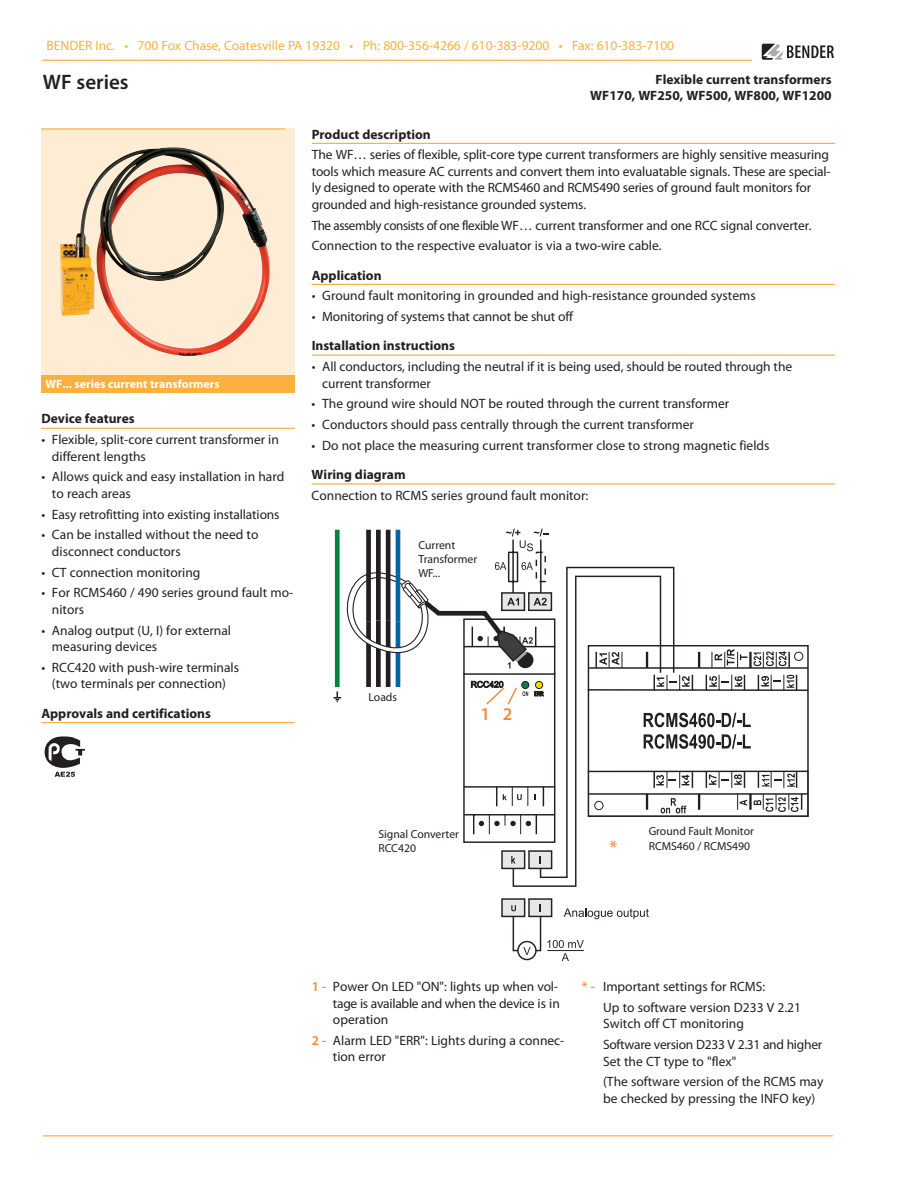
<style>
.page{position:relative;width:918px;height:1188px;background:#fff}
.page>*{position:absolute;margin:0;border:0;box-sizing:border-box;transform-origin:0 0}
.t1{font:600 21px "Myriad Pro";color:#231f20}
.t2{font:600 18px "Myriad Pro";color:#f58b3c}
.t3{font:13.5px/16.5px "Myriad Pro";color:#231f20}
.t4{font:700 13.5px/16.5px "Myriad Pro";color:#231f20;text-align:right}
.t5{font:13.5px "Myriad Pro";color:#fbb041}
.t6{font:13.5px/20.7px "Myriad Pro";letter-spacing:-.02em;color:#231f20}
.t7{font:700 12px "Myriad Pro";color:#fff}
.t8{font:11.7px/14.1px "Myriad Pro";color:#231f20}
.s1{font-weight:600;color:#f58b3c}
</style>
<div class="page">
<hr style="left:42px;top:60px;width:710px;height:1px;background:#fbb03f">
<hr style="left:43px;top:1135px;width:790px;height:1px;background:#fbb03f">
<svg style="left:762px;top:44px;width:72px;height:16px"></svg>
<div style="left:41px;top:128px;width:254px;height:247px;background:#feedd4"></div>
<hr style="left:41px;top:128px;width:244px;height:2px;background:#fbb03f">
<div style="left:41px;top:375px;width:254px;height:17px;background:#fbb03f"></div>
<hr style="left:41px;top:428px;width:254px;height:1px;background:#fbb03f">
<hr style="left:41px;top:722px;width:254px;height:1px;background:#fbb03f">
<hr style="left:312px;top:143px;width:523px;height:1px;background:#fbb03f">
<hr style="left:312px;top:284px;width:523px;height:1px;background:#fbb03f">
<hr style="left:312px;top:355px;width:523px;height:1px;background:#fbb03f">
<hr style="left:312px;top:483px;width:523px;height:2px;background:#fbb03f">
<svg style="left:512px;top:566px;width:163px;height:321px"></svg>
<div style="left:502px;top:851px;width:23px;height:17px;background:#e6e7e9"></div>
<div style="left:501px;top:850px;width:24px;height:19px;border:1px solid #231f20"></div>
<svg style="left:511px;top:856px;width:4px;height:8px"></svg>
<div style="left:529px;top:851px;width:23px;height:17px;background:#e6e7e9"></div>
<div style="left:528px;top:850px;width:24px;height:19px;border:1px solid #231f20"></div>
<div style="left:502px;top:899px;width:23px;height:17px;background:#e6e7e9"></div>
<div style="left:501px;top:898px;width:24px;height:19px;border:1px solid #231f20"></div>
<div style="left:529px;top:899px;width:23px;height:17px;background:#e6e7e9"></div>
<div style="left:528px;top:898px;width:24px;height:19px;border:1px solid #231f20"></div>
<div style="left:463px;top:786px;width:92px;height:57px;border:1px solid #231f20"></div>
<hr style="left:588px;top:793px;width:220px;height:2px;background:#231f20">
<hr style="left:589px;top:667px;width:219px;height:2px;background:#231f20">
<div style="left:588px;top:645px;width:221px;height:46px;border:1px solid #231f20"></div>
<div style="left:588px;top:771px;width:221px;height:46px;border:1px solid #231f20"></div>
<svg style="left:594px;top:649px;width:210px;height:164px"></svg>
<svg style="left:511px;top:904px;width:138px;height:57px"></svg>
<img style="left:60px;top:147px;width:210px;height:209px">
<svg style="left:333px;top:529px;width:224px;height:307px"></svg>
<svg style="left:44px;top:736px;width:41px;height:41px"></svg>
<p class="t5" style="left:47px;top:37px;width:629px">BENDER Inc. • 700 Fox Chase, Coatesville PA 19320 • Ph: 800-356-4266 / 610-383-9200 • Fax: 610-383-7100</p>
<h1 class="t1" style="left:43px;top:69px;width:87px">WF series</h1>
<p class="t7" style="left:46px;top:376px;width:176px">WF... series current transformers</p>
<p class="t4" style="left:41px;top:410px;width:95px">Device features</p>
<p class="t3" style="left:52px;top:431px;width:228px;text-indent:-11px">• Flexible, split-core current transformer in different lengths</p>
<p class="t3" style="left:52px;top:468px;width:234px;text-indent:-11px">• Allows quick and easy installation in hard to reach areas</p>
<p class="t3" style="left:41px;top:506px;width:240px">• Easy retrofitting into existing installations</p>
<p class="t3" style="left:52px;top:526px;width:208px;text-indent:-11px">• Can be installed without the need to disconnect conductors</p>
<p class="t3" style="left:41px;top:564px;width:161px">• CT connection monitoring</p>
<p class="t3" style="left:52px;top:584px;width:243px;text-indent:-11px">• For RCMS460 / 490 series ground fault mo&shy;nitors</p>
<p class="t3" style="left:52px;top:622px;width:181px;text-indent:-11px">• Analog output (U, I) for external measuring devices</p>
<p class="t3" style="left:41px;top:659px;width:199px;text-align:center">• RCC420 with push-wire terminals (two terminals per connection)</p>
<p class="t4" style="left:41px;top:704px;width:171px">Approvals and certifications</p>
<p class="t4" style="left:590px;top:71px;width:243px">Flexible current transformers<br>WF170, WF250, WF500, WF800, WF1200</p>
<p class="t4" style="left:312px;top:125px;width:121px">Product description</p>
<p class="t3" style="left:312px;top:146px;width:521px">The WF… series of flexible, split-core type current transformers are highly sensitive measuring tools which measure AC currents and convert them into evaluatable signals. These are special&shy;ly designed to operate with the RCMS460 and RCMS490 series of ground fault monitors for grounded and high-resistance grounded systems.</p>
<p class="t3" style="left:312px;top:214px;width:502px;line-height:20.7px">The assembly consists of one flexible WF… current transformer and one RCC signal converter.<br>Connection to the respective evaluator is via a two-wire cable.</p>
<p class="t4" style="left:312px;top:266px;width:71px">Application</p>
<p class="t3" style="left:312px;top:287px;width:446px">• Ground fault monitoring in grounded and high-resistance grounded systems</p>
<p class="t3" style="left:312px;top:308px;width:263px">• Monitoring of systems that cannot be shut off</p>
<p class="t4" style="left:312px;top:337px;width:145px">Installation instructions</p>
<p class="t3" style="left:322px;top:358px;width:471px;text-indent:-11px">• All conductors, including the neutral if it is being used, should be routed through the current transformer</p>
<p class="t3" style="left:312px;top:395px;width:419px">• The ground wire should NOT be routed through the current transformer</p>
<p class="t3" style="left:312px;top:416px;width:384px">• Conductors should pass centrally through the current transformer</p>
<p class="t3" style="left:312px;top:437px;width:459px">• Do not place the measuring current transformer close to strong magnetic fields</p>
<p class="t4" style="left:312px;top:466px;width:95px">Wiring diagram</p>
<p class="t3" style="left:312px;top:487px;width:278px">Connection to RCMS series ground fault monitor:</p>
<p class="t8" style="left:418px;top:538px;width:60px">Current<br>Transformer<br>WF...</p>
<p class="t8" style="left:369px;top:690px;width:30px">Loads</p>
<h2 class="t2" style="left:480px;top:703px;width:33px">1 2</h2>
<p class="t8" style="left:378px;top:827px;width:82px">Signal Converter<br>RCC420</p>
<p class="t8" style="left:649px;top:824px;width:107px">Ground Fault Monitor<br>RCMS460 / RCMS490</p>
<h2 class="t2" style="left:610px;top:835px;width:9px">*</h2>
<p class="t3" style="left:333px;top:978px;width:228px;text-indent:-21px"><span class="s1">1 -</span> Power On LED "ON": lights up when vol&shy;tage is available and when the device is in operation</p>
<p class="t3" style="left:333px;top:1032px;width:233px;text-indent:-21px"><span class="s1">2 -</span> Alarm LED "ERR": Lights during a connec&shy;tion error</p>
<p class="t3" style="left:603px;top:976px;width:199px;line-height:20.7px;text-indent:-21px"><span class="s1">* -</span> Important settings for RCMS:<br>Up to software version D233 V 2.21</p>
<p class="t6" style="left:603px;top:1013px;width:221px">Switch off CT monitoring<br>Software version D233 V 2.31 and higher</p>
<p class="t3" style="left:603px;top:1050px;width:222px;line-height:20.7px">Set the CT type to "flex"<br>(The software version of the RCMS may</p>
<p class="t3" style="left:603px;top:1090px;width:214px">be checked by pressing the INFO key)</p>
</div>
